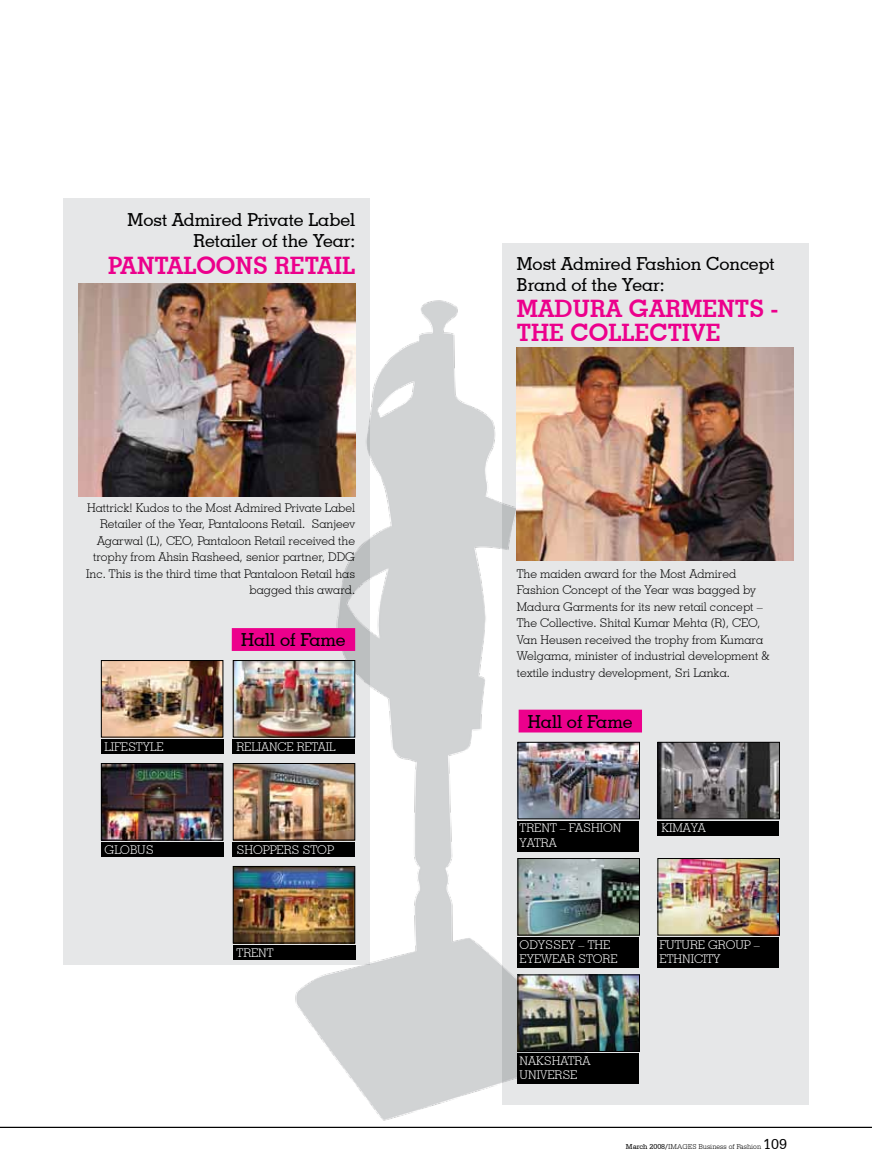
<style>
.page{position:relative;width:872px;height:1170px;background:#fff}
.page>*{position:absolute;margin:0;border:0;box-sizing:border-box;transform-origin:0 0}
.t1{font:700 24px "Geometric Slab 703 BT";color:#ec008c}
.t2{font:500 18px/21px "Geometric Slab 703 BT";color:#000}
.t3{font:300 12px/16.5px "Geometric Slab 703 BT";color:#000}
.t4{font:300 12px/14.4px "Geometric Slab 703 BT";color:#fff}
.t5{font:300 7.5px "Serifa BT";color:#000}
.s1{font-weight:400}
.s2{font-weight:400;font-size:15px}
</style>
<div class="page">
<hr style="left:0;top:1126px;width:872px;height:1px;background:#000">
<img style="left:295px;top:300px;width:295px;height:821px">
<div style="left:502px;top:243px;width:306px;height:861px;background:#e6e7e8"></div>
<div style="left:64px;top:198px;width:306px;height:767px;background:#e6e7e8"></div>
<div style="left:517px;top:1053px;width:122px;height:30px;background:#000"></div>
<img style="left:519px;top:976px;width:119px;height:73px">
<div style="left:517px;top:974px;width:123px;height:77px;border:1px solid #000"></div>
<img style="left:659px;top:743px;width:119px;height:74px">
<div style="left:657px;top:741px;width:123px;height:78px;border:1px solid #000"></div>
<img style="left:659px;top:860px;width:119px;height:73px">
<div style="left:657px;top:858px;width:123px;height:77px;border:1px solid #000"></div>
<div style="left:657px;top:937px;width:122px;height:30px;background:#000"></div>
<img style="left:519px;top:743px;width:119px;height:74px">
<div style="left:517px;top:741px;width:123px;height:78px;border:1px solid #000"></div>
<div style="left:517px;top:820px;width:122px;height:31px;background:#000"></div>
<div style="left:657px;top:820px;width:122px;height:15px;background:#000"></div>
<img style="left:519px;top:860px;width:119px;height:73px">
<div style="left:517px;top:858px;width:123px;height:77px;border:1px solid #000"></div>
<div style="left:517px;top:937px;width:122px;height:30px;background:#000"></div>
<div style="left:518px;top:709px;width:124px;height:23px;background:#ec008c"></div>
<img style="left:517px;top:348px;width:276px;height:212px">
<img style="left:79px;top:283px;width:276px;height:213px">
<div style="left:232px;top:628px;width:123px;height:23px;background:#ec008c"></div>
<img style="left:103px;top:662px;width:118px;height:73px">
<div style="left:101px;top:660px;width:122px;height:77px;border:1px solid #000"></div>
<img style="left:103px;top:765px;width:118px;height:73px">
<div style="left:101px;top:763px;width:122px;height:77px;border:1px solid #000"></div>
<img style="left:235px;top:868px;width:118px;height:73px">
<div style="left:233px;top:866px;width:122px;height:77px;border:1px solid #000"></div>
<img style="left:235px;top:662px;width:118px;height:73px">
<div style="left:233px;top:660px;width:122px;height:77px;border:1px solid #000"></div>
<img style="left:235px;top:765px;width:118px;height:73px">
<div style="left:233px;top:763px;width:122px;height:77px;border:1px solid #000"></div>
<div style="left:101px;top:739px;width:122px;height:14px;background:#000"></div>
<div style="left:233px;top:739px;width:122px;height:14px;background:#000"></div>
<div style="left:101px;top:842px;width:122px;height:14px;background:#000"></div>
<div style="left:233px;top:842px;width:122px;height:14px;background:#000"></div>
<div style="left:233px;top:945px;width:122px;height:14px;background:#000"></div>
<h2 class="t2" style="left:128px;top:209px;width:229px;text-align:right">Most Admired Private Label<br>Retailer of the Year:</h2>
<h1 class="t1" style="left:108px;top:251px;width:210px">PANTALOONS RETAIL</h1>
<p class="t3" style="left:86px;top:499px;width:270px;text-align:right">Hattrick! Kudos to the Most Admired Private Label Retailer of the Year, Pantaloons Retail. Sanjeev Agarwal (L), CEO, Pantaloon Retail received the trophy from Ahsin Rasheed, senior partner, DDG Inc. This is the third time that Pantaloon Retail has bagged this award.</p>
<h2 class="t2" style="left:241px;top:629px;width:106px">Hall of Fame</h2>
<p class="t4" style="left:104px;top:739px;width:60px">LIFESTYLE</p>
<p class="t4" style="left:236px;top:739px;width:101px">RELIANCE RETAIL</p>
<p class="t4" style="left:104px;top:842px;width:51px">GLOBUS</p>
<p class="t4" style="left:236px;top:842px;width:99px">SHOPPERS STOP</p>
<p class="t4" style="left:236px;top:945px;width:39px">TRENT</p>
<h2 class="t2" style="left:517px;top:253px;width:259px">Most Admired Fashion Concept<br>Brand of the Year:</h2>
<h1 class="t1" style="left:517px;top:293px;width:56px">MADUR</h1>
<h1 class="t1" style="left:606px;top:293px;width:78px">A GARMEN</h1>
<h1 class="t1" style="left:735px;top:293px;width:45px">TS -</h1>
<h1 class="t1" style="left:517px;top:317px;width:189px">THE COLLECTIVE</h1>
<p class="t3" style="left:517px;top:565px;width:254px">The maiden award for the Most Admired Fashion Concept of the Year was bagged by Madura Garments for its new retail concept – The Collective. Shital Kumar Mehta (R), CEO, Van Heusen received the trophy from Kumara Welgama, minister of industrial development &amp; textile industry development, Sri Lanka.</p>
<h2 class="t2" style="left:528px;top:710px;width:106px">Hall of Fame</h2>
<p class="t4" style="left:519px;top:820px;width:103px">TRENT – FASHION<br>YATRA</p>
<p class="t4" style="left:661px;top:819px;width:46px">KIMAYA</p>
<p class="t4" style="left:519px;top:937px;width:99px">ODYSSEY – THE<br>EYEWEAR STORE</p>
<p class="t4" style="left:659px;top:937px;width:102px">FUTURE GROUP –<br>ETHNICITY</p>
<p class="t4" style="left:519px;top:1053px;width:72px">NAKSHATRA<br>UNIVERSE</p>
<p class="t5" style="left:626px;top:1141px;width:162px"><span class="s1">March 2008/</span>IMAGES Business of Fashion <span class="s2">109</span></p>
</div>
